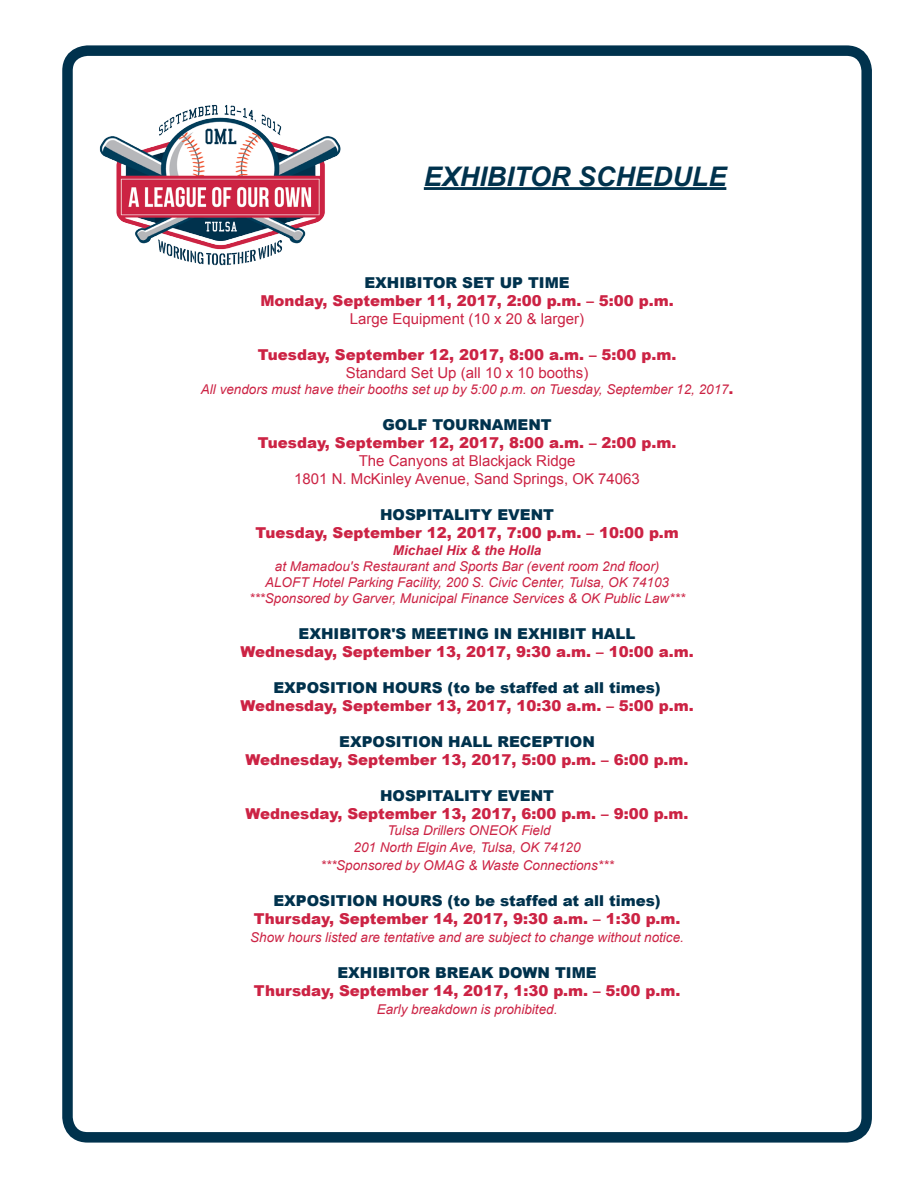
<style>
.page{position:relative;width:918px;height:1188px;background:#fff}
.page>*{position:absolute;margin:0;border:0;box-sizing:border-box;transform-origin:0 0}
.t1{font:italic 700 27px "Arial";color:#00324d}
.t2{font:900 15px "Arial";color:#cc2344}
.t3{font:900 15px "Arial";color:#00324d}
.t4{font:15px "Arial";color:#cc2344}
.t5{font:italic 13.5px "Arial";color:#cc2344}
.t6{font:italic 700 13.5px "Arial";color:#cc2344}
.s1{font-weight:900;font-style:normal}
</style>
<div class="page">
<div style="left:62px;top:45px;width:810px;height:1098px;border:10px solid #00324d;border-radius:20px"></div>
<hr style="left:424px;top:187px;width:302px;height:3px;background:#00324d">
<img style="left:99px;top:104px;width:242px;height:162px">
<p class="t1" style="left:424px;top:158px;width:304px">EXHIBITOR SCHEDULE</p>
<p class="t3" style="left:364px;top:272px;width:207px">EXHIBITOR SET UP TIME</p>
<p class="t2" style="left:260px;top:290px;width:415px">Monday, September 11, 2017, 2:00 p.m. – 5:00 p.m.</p>
<p class="t4" style="left:350px;top:309px;width:236px">Large Equipment (10 x 20 &amp; larger)</p>
<p class="t2" style="left:258px;top:344px;width:420px">Tuesday, September 12, 2017, 8:00 a.m. – 5:00 p.m.</p>
<p class="t4" style="left:346px;top:363px;width:244px">Standard Set Up (all 10 x 10 booths)</p>
<p class="t5" style="left:201px;top:381px;width:534px">All vendors must have their booths set up by 5:00 p.m. on Tuesday, September 12, 2017<span class="s1">.</span></p>
<p class="t3" style="left:382px;top:414px;width:171px">GOLF TOURNAMENT</p>
<p class="t2" style="left:258px;top:432px;width:420px">Tuesday, September 12, 2017, 8:00 a.m. – 2:00 p.m.</p>
<p class="t4" style="left:359px;top:451px;width:218px">The Canyons at Blackjack Ridge</p>
<p class="t4" style="left:294px;top:469px;width:347px">1801 N. McKinley Avenue, Sand Springs, OK 74063</p>
<p class="t3" style="left:380px;top:504px;width:175px">HOSPITALITY EVENT</p>
<p class="t2" style="left:255px;top:522px;width:425px">Tuesday, September 12, 2017, 7:00 p.m. – 10:00 p.m</p>
<p class="t6" style="left:393px;top:541px;width:150px">Michael Hix &amp; the Holla</p>
<p class="t5" style="left:275px;top:557px;width:386px">at Mamadou's Restaurant and Sports Bar (event room 2nd floor)</p>
<p class="t5" style="left:265px;top:574px;width:405px">ALOFT Hotel Parking Facility, 200 S. Civic Center, Tulsa, OK 74103</p>
<p class="t5" style="left:249px;top:590px;width:437px">***Sponsored by Garver, Municipal Finance Services &amp; OK Public Law***</p>
<p class="t3" style="left:299px;top:623px;width:338px">EXHIBITOR'S MEETING IN EXHIBIT HALL</p>
<p class="t2" style="left:240px;top:641px;width:455px">Wednesday, September 13, 2017, 9:30 a.m. – 10:00 a.m.</p>
<p class="t3" style="left:273px;top:677px;width:389px">EXPOSITION HOURS (to be staffed at all times)</p>
<p class="t2" style="left:241px;top:695px;width:455px">Wednesday, September 13, 2017, 10:30 a.m. – 5:00 p.m.</p>
<p class="t3" style="left:339px;top:731px;width:257px">EXPOSITION HALL RECEPTION</p>
<p class="t2" style="left:246px;top:749px;width:444px">Wednesday, September 13, 2017, 5:00 p.m. – 6:00 p.m.</p>
<p class="t3" style="left:380px;top:785px;width:175px">HOSPITALITY EVENT</p>
<p class="t2" style="left:246px;top:803px;width:444px">Wednesday, September 13, 2017, 6:00 p.m. – 9:00 p.m.</p>
<p class="t5" style="left:387px;top:822px;width:165px">Tulsa Drillers ONEOK Field</p>
<p class="t5" style="left:354px;top:838px;width:229px">201 North Elgin Ave, Tulsa, OK 74120</p>
<p class="t5" style="left:321px;top:856px;width:295px">***Sponsored by OMAG &amp; Waste Connections***</p>
<p class="t3" style="left:273px;top:889px;width:389px">EXPOSITION HOURS (to be staffed at all times)</p>
<p class="t2" style="left:254px;top:907px;width:428px">Thursday, September 14, 2017, 9:30 a.m. – 1:30 p.m.</p>
<p class="t5" style="left:250px;top:928px;width:435px">Show hours listed are tentative and are subject to change without notice.</p>
<p class="t3" style="left:337px;top:961px;width:261px">EXHIBITOR BREAK DOWN TIME</p>
<p class="t2" style="left:254px;top:979px;width:428px">Thursday, September 14, 2017, 1:30 p.m. – 5:00 p.m.</p>
<p class="t5" style="left:377px;top:1000px;width:182px">Early breakdown is prohibited.</p>
</div>
